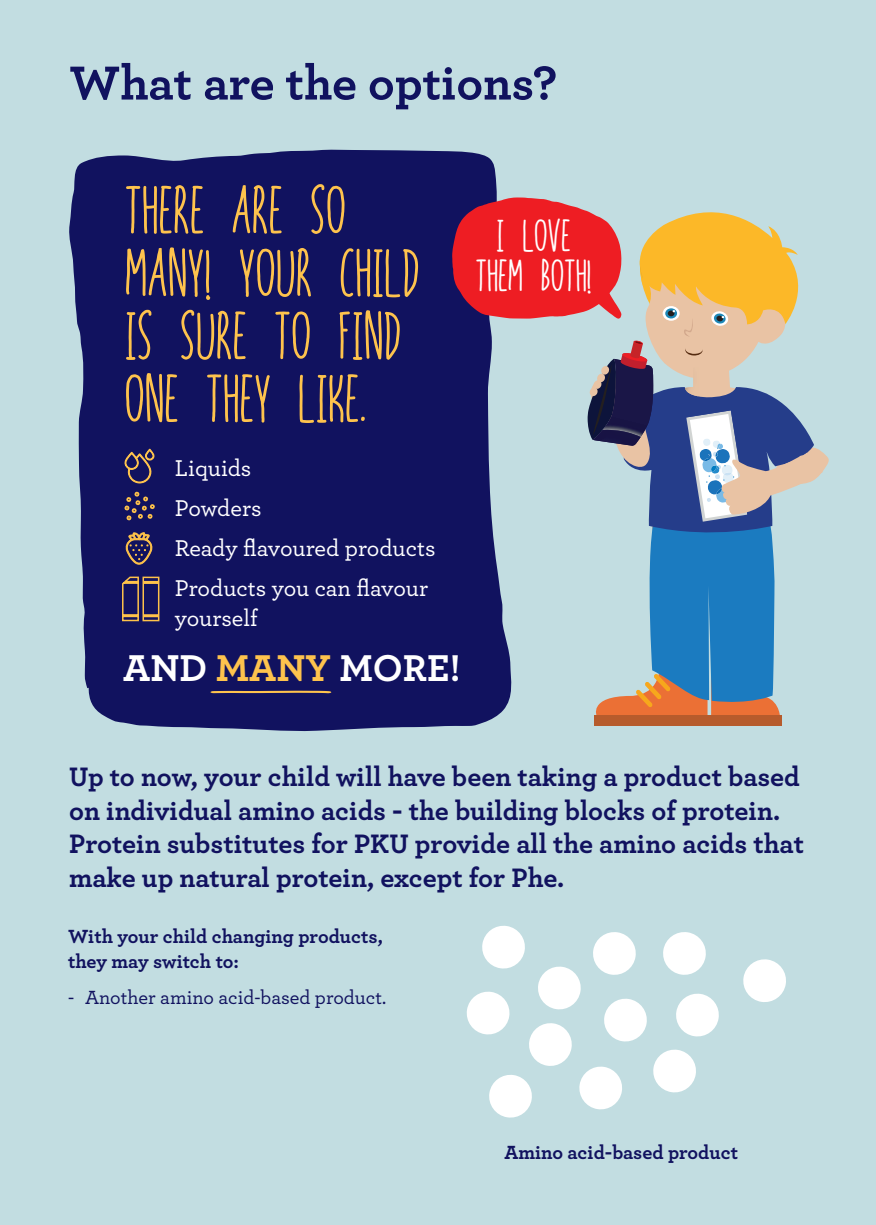
<style>
.page{position:relative;width:876px;height:1225px;background:#c2dde1}
.page>*{position:absolute;margin:0;border:0;box-sizing:border-box;transform-origin:0 0}
.t1{font:62.8px/62.8px "In your face Joffrey";color:#fec34d}
.t2{font:700 50px "Archer";color:#11125f}
.t3{font:42px/40px "In your face Joffrey";color:#fff;text-align:center}
.t4{font:700 39.2px "Archer";color:#fff}
.t5{font:700 28px/33.6px "Archer";color:#11125f}
.t6{font:500 24px/40px "Archer";color:#fff}
.t7{font:700 20px/25.4px "Archer";color:#11125f}
.t8{font:500 20px "Archer";color:#11125f}
.s1{color:#fec34d}
</style>
<div class="page">
<div style="left:69px;top:149px;width:428px;height:583px;background:#11125f"></div>
<svg style="left:210px;top:690px;width:121px;height:3px"></svg>
<svg style="left:466px;top:925px;width:253px;height:193px"></svg>
<svg style="left:743px;top:959px;width:43px;height:43px"></svg>
<div style="left:594px;top:715px;width:115px;height:10px;background:#b65b2c"></div>
<div style="left:710px;top:715px;width:72px;height:10px;background:#b65b2c"></div>
<svg style="left:451px;top:196px;width:378px;height:520px"></svg>
<svg style="left:123px;top:406px;width:33px;height:78px;background:#29235d"></svg>
<svg style="left:124px;top:491px;width:31px;height:29px"></svg>
<svg style="left:124px;top:529px;width:29px;height:36px"></svg>
<svg style="left:121px;top:576px;width:39px;height:46px;background:#544358"></svg>
<h2 class="t2" style="left:69px;top:43px;width:490px">What are the options?</h2>
<h1 class="t1" style="left:125px;top:182px;width:297px">THERE ARE SO<br>MANY! YOUR CHILD<br>IS SURE TO FIND<br>ONE THEY LIKE.</h1>
<p class="t6" style="left:175px;top:447px;width:262px">Liquids<br>Powders<br>Ready flavoured products<br>Products you can flavour</p>
<p class="t6" style="left:175px;top:597px;width:84px">yourself</p>
<h3 class="t4" style="left:123px;top:636px;width:339px">AND <span class="s1">MANY</span> MORE!</h3>
<h3 class="t3" style="left:475px;top:218px;width:118px">I LOVE<br>THEM BOTH!</h3>
<p class="t5" style="left:69px;top:758px;width:736px">Up to now, your child will have been taking a product based on individual amino acids - the building blocks of protein.<br>Protein substitutes for PKU provide all the amino acids that make up natural protein, except for Phe.</p>
<p class="t7" style="left:68px;top:922px;width:316px">With your child changing products, they may switch to:</p>
<p class="t8" style="left:68px;top:982px;width:320px">- Another amino acid-based product.</p>
<p class="t7" style="left:504px;top:1138px;width:235px">Amino acid-based product</p>
</div>
